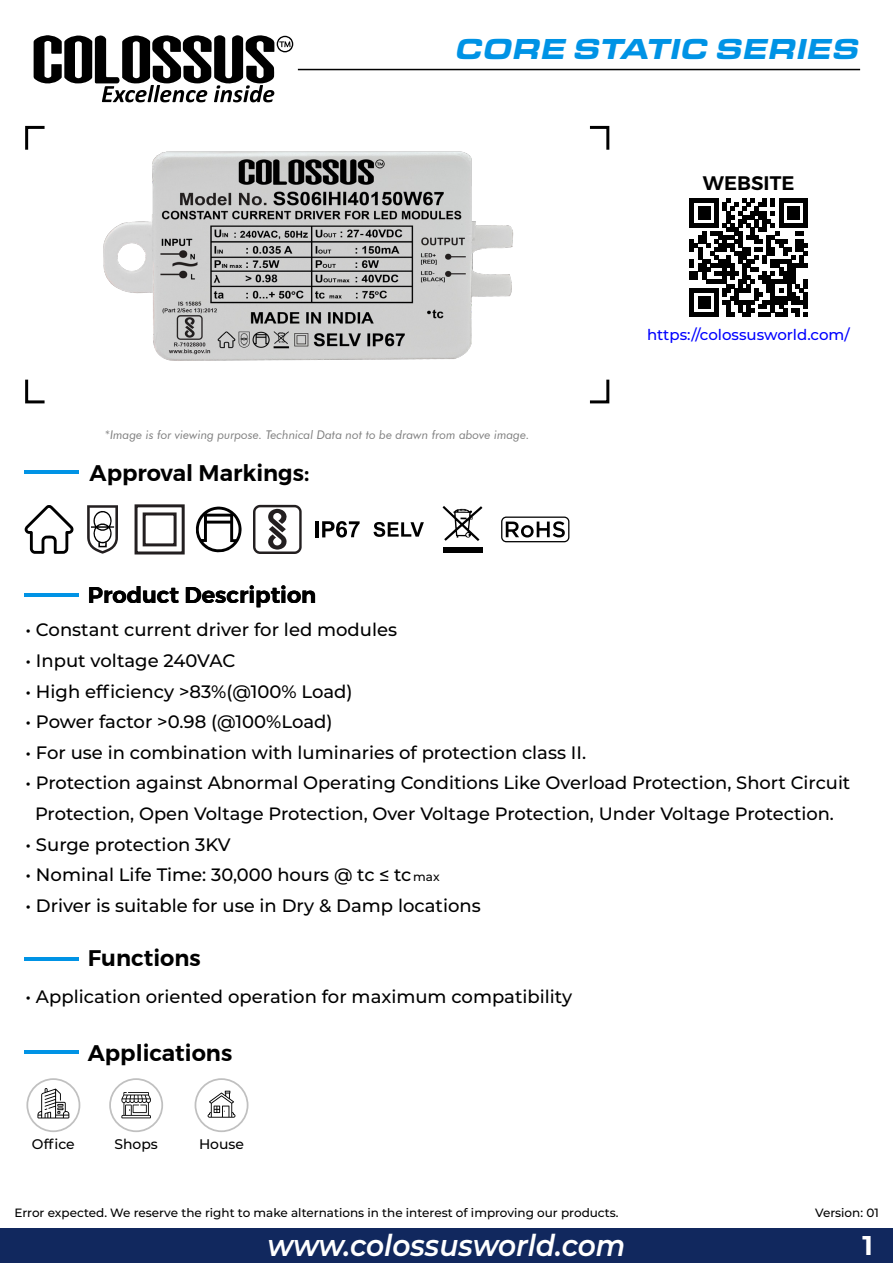
<style>
.page{position:relative;width:893px;height:1263px;background:#fff}
.page>*{position:absolute;margin:0;border:0;box-sizing:border-box;transform-origin:0 0}
.t1{font:italic 600 30px "Montserrat";color:#fff;scale:.93 1}
.t2{font:italic 900 30px "Eurostile Ext";color:#0093e5;scale:.93 1}
.t3{font:600 27px "Montserrat";color:#fff}
.t4{font:600 22.5px "Montserrat";color:#000}
.t5{font:600 19.5px "Montserrat";color:#000}
.t6{font:500 18px "Montserrat";color:#000}
.t7{font:500 17.85px/30.6px "Montserrat";color:#000;text-align:center}
.t8{font:500 15px "Montserrat";color:#00f}
.t9{font:500 13.95px "Montserrat";color:#000}
.t10{font:500 12px "Montserrat";color:#000}
.t11{font:italic 12px "Futura BT";color:#808080}
.s1{font-size:17.85px}
.s2{font-size:12px}
</style>
<div class="page">
<div style="left:0;top:1228px;width:893px;height:35px;background:#11285e"></div>
<svg style="left:34px;top:35px;width:259px;height:67px"></svg>
<hr style="left:298px;top:69px;width:562px;height:1px;background:#000">
<hr style="left:25px;top:470px;width:54px;height:4px;background:#0093e5">
<hr style="left:25px;top:593px;width:54px;height:4px;background:#0093e5">
<svg style="left:25px;top:125px;width:20px;height:25px"></svg>
<svg style="left:589px;top:125px;width:21px;height:25px"></svg>
<svg style="left:589px;top:379px;width:21px;height:25px"></svg>
<svg style="left:25px;top:379px;width:20px;height:25px"></svg>
<svg style="left:690px;top:199px;width:117px;height:117px"></svg>
<img style="left:103px;top:151px;width:411px;height:210px">
<svg style="left:25px;top:505px;width:49px;height:49px"></svg>
<div style="left:443px;top:547px;width:39px;height:6px;background:#000"></div>
<svg style="left:443px;top:506px;width:39px;height:35px"></svg>
<svg style="left:87px;top:505px;width:31px;height:49px"></svg>
<svg style="left:373px;top:522px;width:51px;height:15px"></svg>
<hr style="left:316px;top:521px;width:3px;height:16px;background:#000">
<svg style="left:322px;top:521px;width:38px;height:16px"></svg>
<svg style="left:501px;top:516px;width:68px;height:26px"></svg>
<div style="left:98px;top:541px;width:9px;height:6px;border:2px solid #000"></div>
<div style="left:135px;top:504px;width:50px;height:50px;border:3px solid #231f20"></div>
<div style="left:143px;top:512px;width:34px;height:34px;border:3px solid #231f20"></div>
<svg style="left:253px;top:505px;width:49px;height:49px"></svg>
<svg style="left:195px;top:507px;width:47px;height:46px"></svg>
<hr style="left:25px;top:957px;width:54px;height:3px;background:#0093e5">
<hr style="left:25px;top:1050px;width:54px;height:4px;background:#0093e5">
<svg style="left:26px;top:1078px;width:54px;height:54px"></svg>
<svg style="left:109px;top:1078px;width:54px;height:54px"></svg>
<svg style="left:195px;top:1078px;width:53px;height:54px"></svg>
<h1 class="t2" style="left:455px;top:27px;width:436px">CORE STATIC SERIES</h1>
<p class="t5" style="left:703px;top:167px;width:93px">WEBSITE</p>
<p class="t11" style="left:105px;top:427px;width:426px">*Image is for viewing purpose. Technical Data not to be drawn from above image.</p>
<p class="t4" style="left:90px;top:455px;width:221px">Approval Markings:</p>
<p class="t4" style="left:88px;top:577px;width:230px">Product Description</p>
<p class="t8" style="left:647px;top:324px;width:204px">https://colossusworld.com/</p>
<p class="t6" style="left:25px;top:617px;width:373px">• Constant current driver for led modules</p>
<p class="t6" style="left:25px;top:648px;width:211px">• Input voltage 240VAC</p>
<p class="t6" style="left:25px;top:679px;width:329px">• High efficiency &gt;83%(@100% Load)</p>
<p class="t6" style="left:25px;top:709px;width:309px">• Power factor &gt;0.98 (@100%Load)</p>
<p class="t6" style="left:25px;top:740px;width:562px">• For use in combination with luminaries of protection class II.</p>
<p class="t7" style="left:25px;top:767px;width:826px">• Protection against Abnormal Operating Conditions Like Overload Protection, Short Circuit<br>Protection, Open Voltage Protection, Over Voltage Protection, Under Voltage Protection.</p>
<p class="t6" style="left:25px;top:832px;width:207px">• Surge protection 3KV</p>
<p class="t6" style="left:25px;top:862px;width:416px">• Nominal Life Time: <span class="s1">30,000 hours @ tc ≤ tc</span><span class="s2">max</span></p>
<p class="t6" style="left:25px;top:893px;width:457px">• Driver is suitable for use in Dry &amp; Damp locations</p>
<p class="t4" style="left:88px;top:941px;width:114px">Functions</p>
<p class="t6" style="left:25px;top:984px;width:548px">• Application oriented operation for maximum compatibility</p>
<p class="t4" style="left:88px;top:1035px;width:146px">Applications</p>
<p class="t9" style="left:32px;top:1134px;width:44px">Office</p>
<p class="t9" style="left:114px;top:1134px;width:45px">Shops</p>
<p class="t9" style="left:199px;top:1134px;width:47px">House</p>
<p class="t10" style="left:14px;top:1204px;width:606px">Error expected. We reserve the right to make alternations in the interest of improving our products.</p>
<p class="t10" style="left:815px;top:1204px;width:65px">Version: 01</p>
<h2 class="t3" style="left:863px;top:1224px;width:12px">1</h2>
<h1 class="t1" style="left:267px;top:1225px;width:386px">www.colossusworld.com</h1>
</div>
